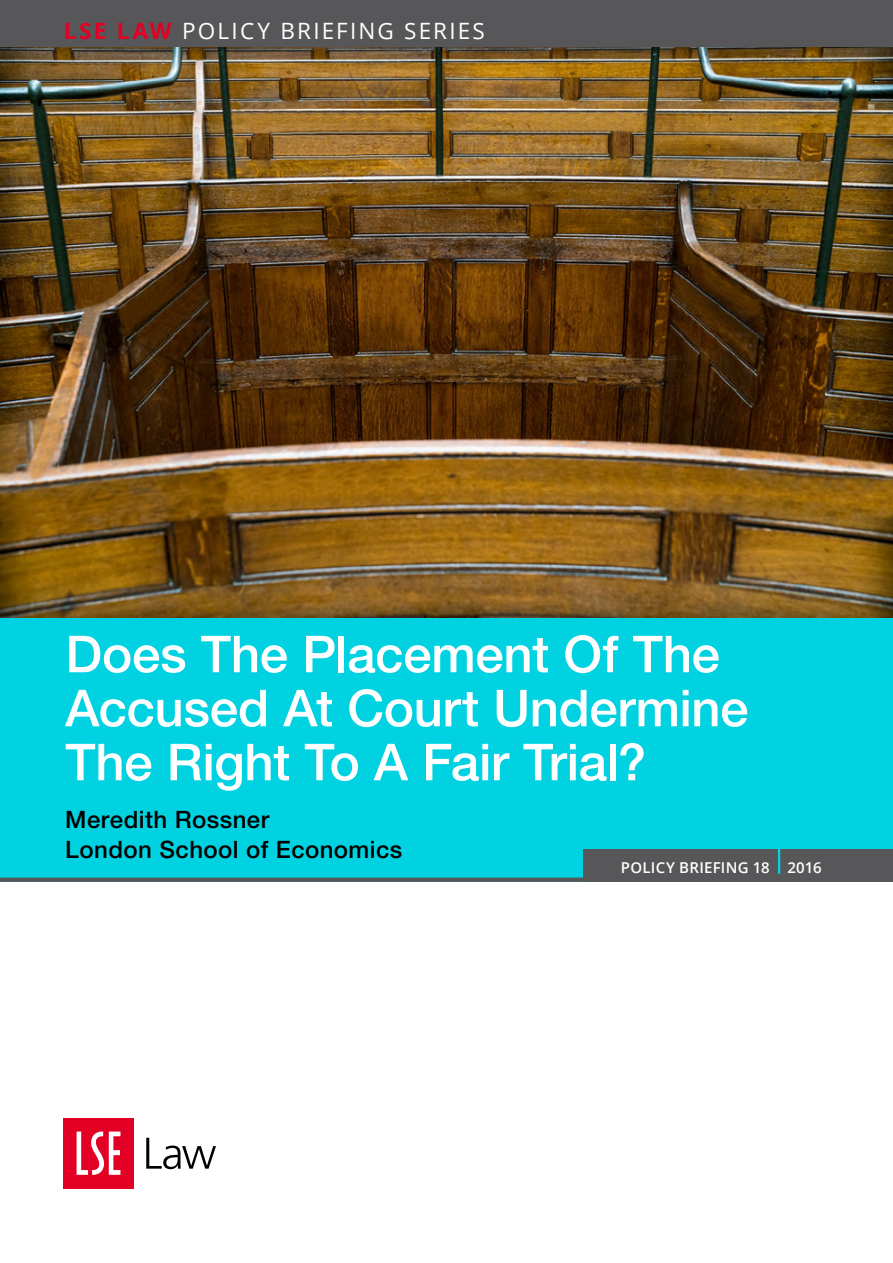
<style>
.page{position:relative;width:893px;height:1263px;background:#fff}
.page>*{position:absolute;margin:0;border:0;box-sizing:border-box;transform-origin:0 0}
.t1{font:500 51px/54px "Helvetica Neue LT Pro";letter-spacing:-.005em;color:#fff}
.t2{font:500 24px/30px "Helvetica Neue LT Pro";letter-spacing:.02em;color:#000}
.t3{font:22.5px "Open Sans";letter-spacing:.095em;color:#fff}
.t4{font:600 15px "Open Sans";letter-spacing:.015em;color:#fff}
.s1{font-weight:700;color:#e20024}
</style>
<div class="page">
<div style="left:0;top:0;width:893px;height:48px;background:#57575a"></div>
<svg style="left:146px;top:1138px;width:70px;height:31px"></svg>
<div style="left:63px;top:1118px;width:71px;height:70px;background:#e20024"></div>
<svg style="left:77px;top:1131px;width:43px;height:44px"></svg>
<div style="left:1px;top:618px;width:891px;height:263px;background:#00d2e1"></div>
<div style="left:583px;top:849px;width:310px;height:33px;background:#57575a"></div>
<hr style="left:778px;top:848px;width:2px;height:26px;background:#00d2e1">
<div style="left:0;top:877px;width:893px;height:5px;background:#57575a"></div>
<img style="left:1px;top:47px;width:892px;height:570px">
<p class="t3" style="left:64px;top:15px;width:423px"><span class="s1">LSE LAW</span> POLICY BRIEFING SERIES</p>
<p class="t1" style="left:65px;top:626px;width:685px">Does The Placement Of The<br>Accused At Court Undermine<br>The Right To A Fair Trial?</p>
<p class="t2" style="left:65px;top:804px;width:339px">Meredith Rossner<br>London School of Economics</p>
<p class="t4" style="left:621px;top:857px;width:202px">POLICY BRIEFING 18 2016</p>
</div>
